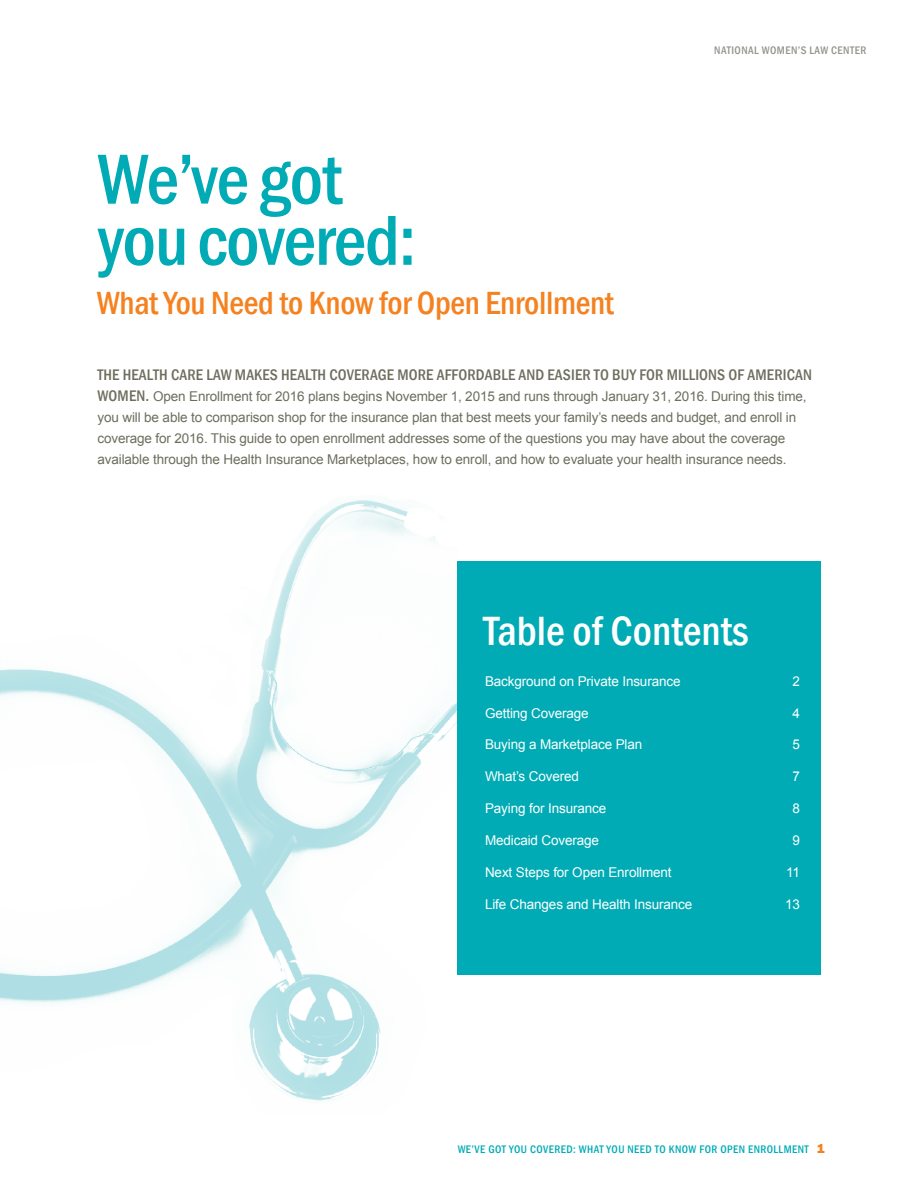
<style>
.page{position:relative;width:918px;height:1188px;background:#fff}
.page>*{position:absolute;margin:0;border:0;box-sizing:border-box;transform-origin:0 0}
.t1{font:500 condensed 73.2px/61.2px "Franklin Gothic";letter-spacing:-.015em;color:#00abb5}
.t2{font:500 condensed 42px "Franklin Gothic";color:#fff}
.t3{font:500 condensed 33px "Franklin Gothic";letter-spacing:-.01em;color:#f58220}
.t4{font:500 condensed 15.75px "Franklin Gothic";letter-spacing:.01em;color:#6e6d5e}
.t5{font:13.5px/21px "Arial";letter-spacing:-.01em;color:#6e6d5e}
.t6{font:13.5px "Arial";letter-spacing:-.01em;color:#fff}
.t7{font:500 condensed 11.25px "Franklin Gothic";letter-spacing:.04em;color:#00abb5}
.t8{font:500 condensed 11.25px "Franklin Gothic";letter-spacing:.04em;color:#94948b}
.s1{font-family:"Franklin Gothic";font-weight:500;font-stretch:condensed;font-size:15.75px}
.s2{font-weight:800;font-stretch:normal;font-size:13.5px;color:#f58220}
</style>
<div class="page">
<img style="left:0;top:500px;width:458px;height:601px">
<div style="left:458px;top:561px;width:363px;height:414px;background:#00abb5"></div>
<h1 class="t1" style="left:98px;top:148px;width:320px">WE’VE GOT<br>YOU COVERED:</h1>
<h3 class="t3" style="left:97px;top:281px;width:519px">WHAT YOU NEED TO KNOW FOR OPEN ENROLLMENT</h3>
<p class="t8" style="left:714px;top:43px;width:154px">NATIONAL WOMEN’S LAW CENTER</p>
<p class="t4" style="left:98px;top:365px;width:34px">THE HEALTH</p>
<p class="t4" style="left:171px;top:365px;width:9px">CARE</p>
<p class="t4" style="left:206px;top:365px;width:10px">LAW</p>
<p class="t4" style="left:235px;top:365px;width:10px">MAKE</p>
<p class="t4" style="left:270px;top:365px;width:20px">S HEALTH</p>
<p class="t4" style="left:329px;top:365px;width:9px">COVERAGE</p>
<p class="t4" style="left:397px;top:365px;width:10px">MORE</p>
<p class="t4" style="left:437px;top:365px;width:9px">AFFORDA</p>
<p class="t4" style="left:493px;top:365px;width:36px">BLE AND</p>
<p class="t4" style="left:548px;top:365px;width:101px">EASIER TO BUY FOR</p>
<p class="t4" style="left:667px;top:365px;width:129px">MILLIONS OF AMERICAN</p>
<p class="t4" style="left:98px;top:386px;width:11px">WOMEN</p>
<p class="t5" style="left:97px;top:386px;width:711px;text-indent:48px"><span class="s1">.</span> Open Enrollment for 2016 plans begins November 1, 2015 and runs through January 31, 2016. During this time, you will be able to comparison shop for the insurance plan that best meets your family’s needs and budget, and enroll in coverage for 2016. This guide to open enrollment addresses some of the questions you may have about the coverage available through the Health Insurance Marketplaces, how to enroll, and how to evaluate your health insurance needs.</p>
<h2 class="t2" style="left:484px;top:603px;width:267px">TABLE OF CONTENTS</h2>
<p class="t6" style="left:485px;top:672px;width:197px">Background on Private Insurance</p>
<p class="t6" style="left:793px;top:672px;width:9px">2</p>
<p class="t6" style="left:485px;top:704px;width:105px">Getting Coverage</p>
<p class="t6" style="left:793px;top:704px;width:9px">4</p>
<p class="t6" style="left:485px;top:736px;width:159px">Buying a Marketplace Plan</p>
<p class="t6" style="left:793px;top:736px;width:9px">5</p>
<p class="t6" style="left:485px;top:768px;width:96px">What’s Covered</p>
<p class="t6" style="left:793px;top:768px;width:9px">7</p>
<p class="t6" style="left:485px;top:800px;width:123px">Paying for Insurance</p>
<p class="t6" style="left:793px;top:800px;width:9px">8</p>
<p class="t6" style="left:485px;top:831px;width:116px">Medicaid Coverage</p>
<p class="t6" style="left:793px;top:831px;width:9px">9</p>
<p class="t6" style="left:485px;top:863px;width:188px">Next Steps for Open Enrollment</p>
<p class="t6" style="left:786px;top:863px;width:15px">11</p>
<p class="t6" style="left:485px;top:895px;width:209px">Life Changes and Health Insurance</p>
<p class="t6" style="left:785px;top:895px;width:16px">13</p>
<p class="t7" style="left:458px;top:1142px;width:369px">WE’VE GOT YOU COVERED: WHAT YOU NEED TO KNOW FOR OPEN ENROLLMENT <span class="s2">1</span></p>
</div>
